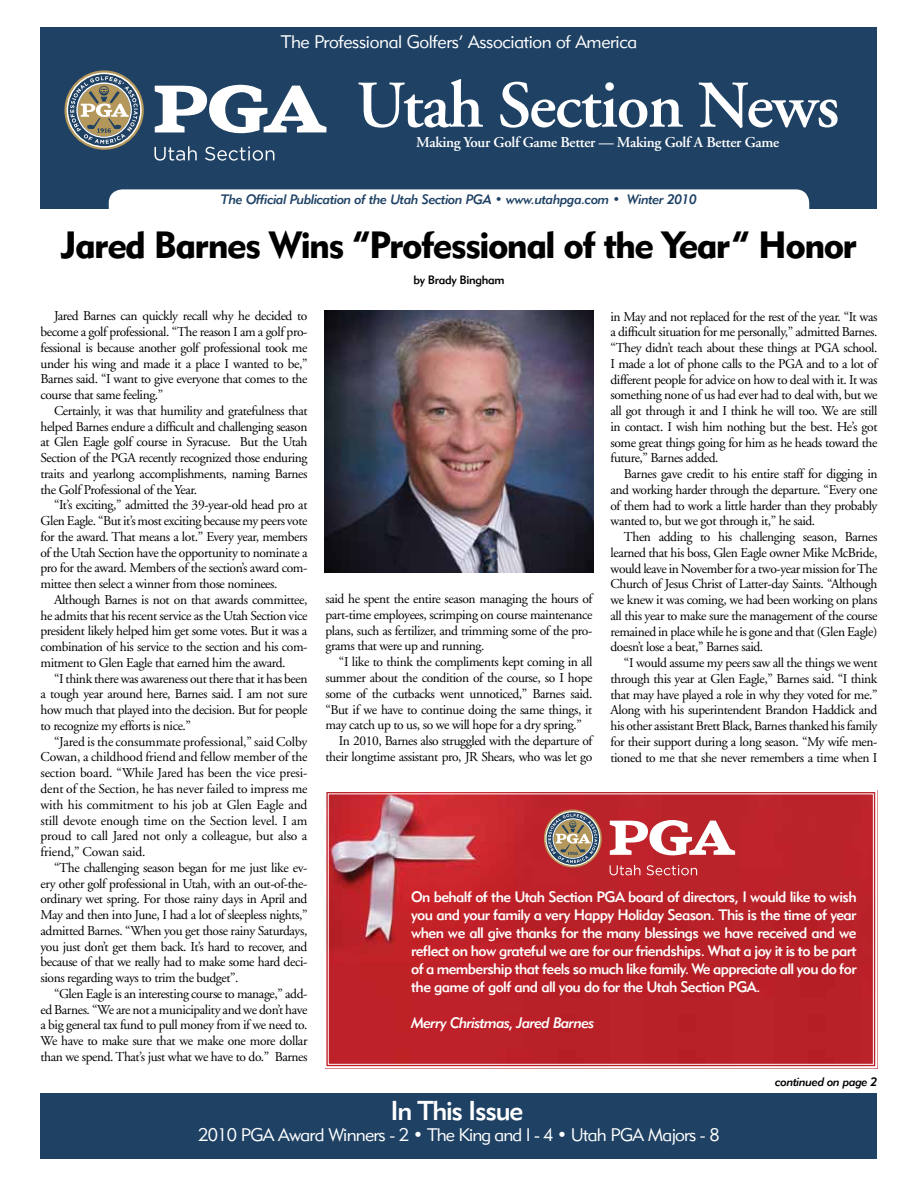
<style>
.page{position:relative;width:918px;height:1188px;background:#fff}
.page>*{position:absolute;margin:0;border:0;box-sizing:border-box;transform-origin:0 0}
.t1{font:600 66.45px "Adobe Garamond";letter-spacing:-.02em;color:#fff}
.t2{font:37.5px "Geometric 415 BT Black A";letter-spacing:-.04em;color:#000}
.t3{font:27px "Geometric 415 BT Medium A";letter-spacing:-.05em;color:#fff}
.t4{font:18px "Geometric 415 BT Lite A";letter-spacing:-.04em;color:#fff}
.t5{font:18px "Geometric 415 BT Lite A";letter-spacing:-.02em;color:#fff}
.t6{font:15px/18px "Geometric 415 BT Medium A";letter-spacing:-.04em;color:#fff;text-align:justify}
.t7{font:600 15px "Adobe Garamond";letter-spacing:-.02em;color:#fff}
.t8{font:15px "Geometric 415 BT Medium Italic A";letter-spacing:-.04em;color:#fff}
.t9{font:13.5px/15.8px "Adobe Garamond";letter-spacing:-.03em;color:#000;text-align:justify}
.t10{font:13.5px "Geometric 415 BT Medium Italic A";letter-spacing:-.025em;color:#1e4164}
.t11{font:12px "Geometric 415 BT Medium Italic A";letter-spacing:-.025em;color:#000}
.t12{font:12px "Geometric 415 BT Medium A";letter-spacing:-.025em;color:#000}
</style>
<div class="page">
<div style="left:40px;top:1094px;width:838px;height:66px;background:#1e4164"></div>
<div style="left:40px;top:27px;width:838px;height:181px;background:#1e4164"></div>
<svg style="left:154px;top:146px;width:43px;height:15px"></svg>
<svg style="left:205px;top:147px;width:69px;height:14px"></svg>
<svg style="left:155px;top:85px;width:171px;height:49px"></svg>
<svg style="left:65px;top:70px;width:79px;height:80px"></svg>
<svg style="left:67px;top:73px;width:75px;height:75px"></svg>
<div style="left:109px;top:189px;width:700px;height:40px;background:#fff;border-radius:14px"></div>
<img style="left:324px;top:310px;width:270px;height:263px">
<svg style="left:325px;top:790px;width:553px;height:279px;background:#bd2d34"></svg>
<div style="left:328px;top:793px;width:546px;height:272px;border:1px solid #fff"></div>
<svg style="left:610px;top:865px;width:30px;height:10px"></svg>
<svg style="left:646px;top:865px;width:51px;height:10px"></svg>
<svg style="left:610px;top:820px;width:125px;height:36px"></svg>
<svg style="left:545px;top:811px;width:55px;height:55px;background:#998177"></svg>
<h3 class="t5" style="left:281px;top:31px;width:358px">The Professional Golfers’ Association of America</h3>
<h1 class="t1" style="left:356px;top:69px;width:485px">Utah Section News</h1>
<p class="t7" style="left:416px;top:134px;width:365px">Making Your Golf Game Better — Making Golf A Better Game</p>
<p class="t10" style="left:221px;top:191px;width:478px">The Official Publication of the Utah Section PGA • www.utahpga.com • Winter 2010</p>
<h2 class="t2" style="left:61px;top:222px;width:798px">Jared Barnes Wins “Professional of the Year” Honor</h2>
<p class="t12" style="left:413px;top:272px;width:93px">by Brady Bingham</p>
<p class="t9" style="left:40px;top:309px;width:269px;text-indent:14px">Jared Barnes can quickly recall why he decided to become a golf professional. “The reason I am a golf pro&shy;fessional is because another golf professional took me under his wing and made it a place I wanted to be,” Barnes said. “I want to give everyone that comes to the course that same feeling.”</p>
<p class="t9" style="left:40px;top:403px;width:269px;text-indent:14px">Certainly, it was that humility and gratefulness that helped Barnes endure a difficult and challenging season at Glen Eagle golf course in Syracuse. But the Utah Section of the PGA recently recognized those enduring traits and yearlong accomplishments, naming Barnes the Golf Professional of the Year.</p>
<p class="t9" style="left:40px;top:498px;width:269px;text-indent:14px">“It’s exciting,” admitted the 39-year-old head pro at Glen Eagle. “But it’s most exciting because my peers vote for the award. That means a lot.” Every year, members of the Utah Section have the opportunity to nominate a pro for the award. Members of the section’s award com&shy;mittee then select a winner from those nominees.</p>
<p class="t9" style="left:40px;top:592px;width:269px;text-indent:14px">Although Barnes is not on that awards committee, he admits that his recent service as the Utah Section vice president likely helped him get some votes. But it was a combination of his service to the section and his com&shy;mitment to Glen Eagle that earned him the award.</p>
<p class="t9" style="left:40px;top:671px;width:269px;text-indent:14px">“I think there was awareness out there that it has been a tough year around here, Barnes said. I am not sure how much that played into the decision. But for people to recognize my efforts is nice.”</p>
<p class="t9" style="left:40px;top:734px;width:269px;text-indent:14px">“Jared is the consummate professional,” said Colby Cowan, a childhood friend and fellow member of the section board. “While Jared has been the vice presi&shy;dent of the Section, he has never failed to impress me with his commitment to his job at Glen Eagle and still devote enough time on the Section level. I am proud to call Jared not only a colleague, but also a friend,” Cowan said.</p>
<p class="t9" style="left:40px;top:860px;width:269px;text-indent:14px">“The challenging season began for me just like ev&shy;ery other golf professional in Utah, with an out-of-the&shy;ordinary wet spring. For those rainy days in April and May and then into June, I had a lot of sleepless nights,” admitted Barnes. “When you get those rainy Saturdays, you just don’t get them back. It’s hard to recover, and because of that we really had to make some hard deci&shy;sions regarding ways to trim the budget”.</p>
<p class="t9" style="left:40px;top:986px;width:269px;text-indent:14px">“Glen Eagle is an interesting course to manage,” add&shy;ed Barnes. “We are not a municipality and we don’t have a big general tax fund to pull money from if we need to.<br>We have to make sure that we make one more dollar than we spend. That’s just what we have to do.” Barnes</p>
<p class="t9" style="left:325px;top:591px;width:269px">said he spent the entire season managing the hours of part-time employees, scrimping on course maintenance plans, such as fertilizer, and trimming some of the pro&shy;grams that were up and running.</p>
<p class="t9" style="left:339px;top:654px;width:255px">“I like to think the compliments kept coming in all</p>
<p class="t9" style="left:325px;top:670px;width:268px">summer about the condition of the course, so I hope</p>
<p class="t9" style="left:325px;top:686px;width:268px">some of the cutbacks went unnoticed,” Barnes said.</p>
<p class="t9" style="left:325px;top:702px;width:268px">“But if we have to continue doing the same things, it</p>
<p class="t9" style="left:325px;top:717px;width:258px">may catch up to us, so we will hope for a dry spring.”</p>
<p class="t9" style="left:339px;top:733px;width:255px">In 2010, Barnes also struggled with the departure of</p>
<p class="t9" style="left:325px;top:749px;width:269px">their longtime assistant pro, JR Shears, who was let go</p>
<p class="t9" style="left:610px;top:309px;width:269px">in May and not replaced for the rest of the year. “It was a difficult situation for me personally,” admitted Barnes. “They didn’t teach about these things at PGA school.<br>I made a lot of phone calls to the PGA and to a lot of different people for advice on how to deal with it. It was something none of us had ever had to deal with, but we all got through it and I think he will too. We are still in contact. I wish him nothing but the best. He’s got some great things going for him as he heads toward the future,” Barnes added.</p>
<p class="t9" style="left:610px;top:466px;width:269px;text-indent:14px">Barnes gave credit to his entire staff for digging in and working harder through the departure. “Every one of them had to work a little harder than they probably wanted to, but we got through it,” he said.</p>
<p class="t9" style="left:610px;top:529px;width:269px;text-indent:14px">Then adding to his challenging season, Barnes learned that his boss, Glen Eagle owner Mike McBride, would leave in November for a two-year mission for The Church of Jesus Christ of Latter-day Saints. “Although we knew it was coming, we had been working on plans all this year to make sure the management of the course remained in place while he is gone and that (Glen Eagle) doesn’t lose a beat,” Barnes said.</p>
<p class="t9" style="left:610px;top:655px;width:269px;text-indent:14px">“I would assume my peers saw all the things we went through this year at Glen Eagle,” Barnes said. “I think that may have played a role in why they voted for me.” Along with his superintendent Brandon Haddick and his other assistant Brett Black, Barnes thanked his family for their support during a long season. “My wife men&shy;tioned to me that she never remembers a time when I</p>
<p class="t6" style="left:411px;top:887px;width:447px">On behalf of the Utah Section PGA board of directors, I would like to wish you and your family a very Happy Holiday Season. This is the time of year when we all give thanks for the many blessings we have received and we reflect on how grateful we are for our friendships. What a joy it is to be part of a membership that feels so much like family. We appreciate all you do for the game of golf and all you do for the Utah Section PGA.</p>
<p class="t8" style="left:411px;top:1013px;width:185px">Merry Christmas, Jared Barnes</p>
<h3 class="t3" style="left:391px;top:1094px;width:134px">In This Issue</h3>
<p class="t11" style="left:775px;top:1075px;width:104px">continued on page 2</p>
<h3 class="t4" style="left:198px;top:1124px;width:523px">2010 PGA Award Winners - 2 • The King and I - 4 • Utah PGA Majors - 8</h3>
</div>
